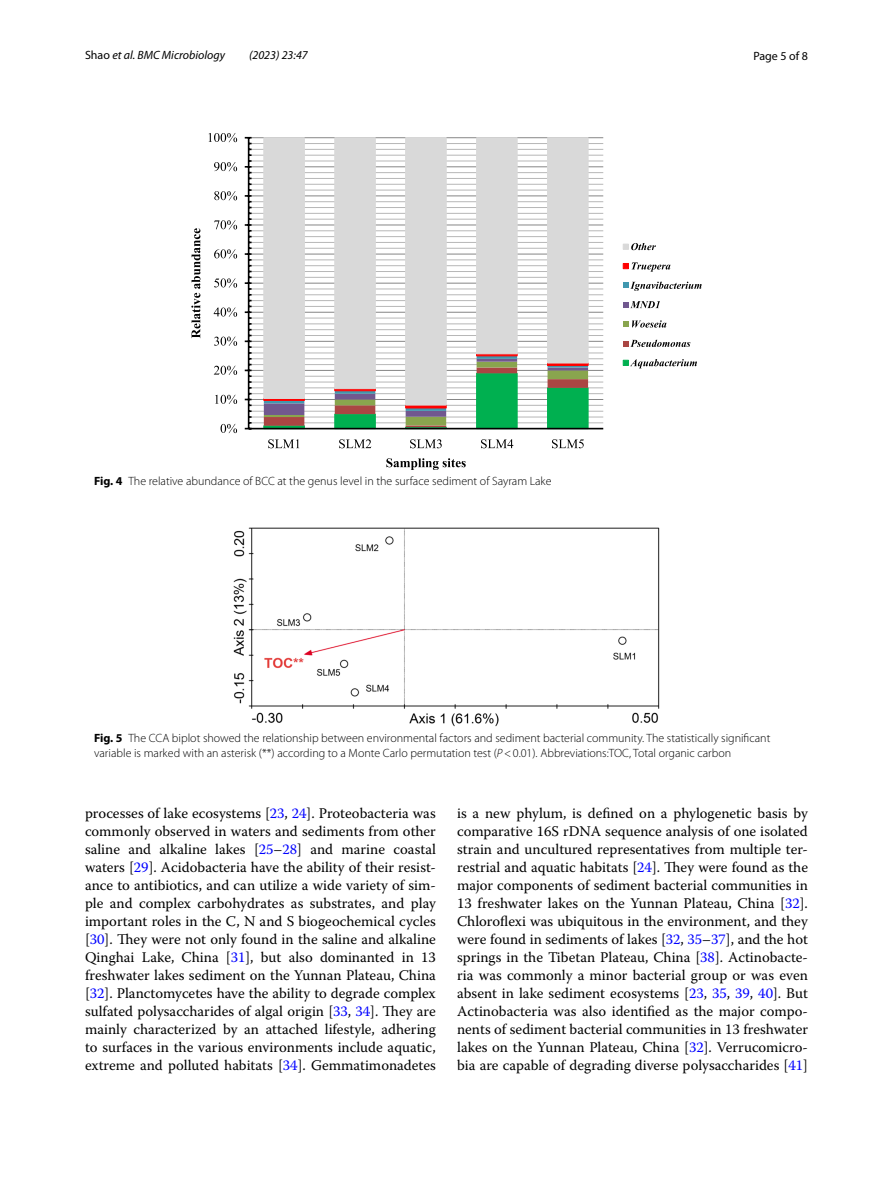
<style>
.page{position:relative;width:893px;height:1187px;background:#fff}
.page>*{position:absolute;margin:0;border:0;box-sizing:border-box;transform-origin:0 0}
.t1{font:14.7px/18px "Warnock Pro";color:#000;text-align:justify}
.t2{font:300 12px/15px "Myriad Pro";color:#000}
.t3{font:italic 12px "Myriad Pro";color:#000}
.t4{font:12px "Myriad Pro";color:#000}
.s1{font-style:normal}
.s2{font-weight:700}
.s3{font-style:italic}
.s4{color:#00f}
</style>
<div class="page">
<hr style="left:249px;top:422px;width:354px;height:1px;background:#b7b7b7">
<hr style="left:249px;top:416px;width:354px;height:1px;background:#b7b7b7">
<hr style="left:249px;top:410px;width:354px;height:1px;background:#b7b7b7">
<hr style="left:249px;top:405px;width:354px;height:1px;background:#b7b7b7">
<hr style="left:249px;top:393px;width:354px;height:1px;background:#b7b7b7">
<hr style="left:249px;top:387px;width:354px;height:1px;background:#b7b7b7">
<hr style="left:249px;top:381px;width:354px;height:1px;background:#b7b7b7">
<hr style="left:249px;top:376px;width:354px;height:1px;background:#b7b7b7">
<hr style="left:249px;top:364px;width:354px;height:1px;background:#b7b7b7">
<hr style="left:249px;top:358px;width:354px;height:1px;background:#b7b7b7">
<hr style="left:249px;top:352px;width:354px;height:1px;background:#b7b7b7">
<hr style="left:249px;top:346px;width:354px;height:1px;background:#b7b7b7">
<hr style="left:249px;top:335px;width:354px;height:1px;background:#b7b7b7">
<hr style="left:249px;top:329px;width:354px;height:1px;background:#b7b7b7">
<hr style="left:249px;top:323px;width:354px;height:1px;background:#b7b7b7">
<hr style="left:249px;top:317px;width:354px;height:1px;background:#b7b7b7">
<hr style="left:249px;top:306px;width:354px;height:1px;background:#b7b7b7">
<hr style="left:249px;top:300px;width:354px;height:1px;background:#b7b7b7">
<hr style="left:249px;top:294px;width:354px;height:1px;background:#b7b7b7">
<hr style="left:249px;top:288px;width:354px;height:1px;background:#b7b7b7">
<hr style="left:249px;top:277px;width:354px;height:1px;background:#b7b7b7">
<hr style="left:249px;top:271px;width:354px;height:1px;background:#b7b7b7">
<hr style="left:249px;top:265px;width:354px;height:1px;background:#b7b7b7">
<hr style="left:249px;top:259px;width:354px;height:1px;background:#b7b7b7">
<hr style="left:249px;top:248px;width:354px;height:1px;background:#b7b7b7">
<hr style="left:249px;top:242px;width:354px;height:1px;background:#b7b7b7">
<hr style="left:249px;top:236px;width:354px;height:1px;background:#b7b7b7">
<hr style="left:249px;top:230px;width:354px;height:1px;background:#b7b7b7">
<hr style="left:249px;top:219px;width:354px;height:1px;background:#b7b7b7">
<hr style="left:249px;top:213px;width:354px;height:1px;background:#b7b7b7">
<hr style="left:249px;top:207px;width:354px;height:1px;background:#b7b7b7">
<hr style="left:249px;top:201px;width:354px;height:1px;background:#b7b7b7">
<hr style="left:249px;top:189px;width:354px;height:1px;background:#b7b7b7">
<hr style="left:249px;top:184px;width:354px;height:1px;background:#b7b7b7">
<hr style="left:249px;top:178px;width:354px;height:1px;background:#b7b7b7">
<hr style="left:249px;top:172px;width:354px;height:1px;background:#b7b7b7">
<hr style="left:249px;top:160px;width:354px;height:1px;background:#b7b7b7">
<hr style="left:249px;top:155px;width:354px;height:1px;background:#b7b7b7">
<hr style="left:249px;top:149px;width:354px;height:1px;background:#b7b7b7">
<hr style="left:249px;top:143px;width:354px;height:1px;background:#b7b7b7">
<hr style="left:249px;top:399px;width:354px;height:1px;background:#868686">
<hr style="left:249px;top:370px;width:354px;height:1px;background:#868686">
<hr style="left:249px;top:341px;width:354px;height:1px;background:#868686">
<hr style="left:249px;top:312px;width:354px;height:1px;background:#868686">
<hr style="left:249px;top:282px;width:354px;height:1px;background:#868686">
<hr style="left:249px;top:253px;width:354px;height:1px;background:#868686">
<hr style="left:249px;top:224px;width:354px;height:1px;background:#868686">
<hr style="left:249px;top:195px;width:354px;height:1px;background:#868686">
<hr style="left:249px;top:166px;width:354px;height:1px;background:#868686">
<hr style="left:249px;top:137px;width:354px;height:1px;background:#868686">
<svg style="left:263px;top:406px;width:326px;height:22px"></svg>
<hr style="left:406px;top:408px;width:40px;height:3px;background:#4198af">
<hr style="left:405px;top:404px;width:42px;height:4px;background:#f00">
<svg style="left:263px;top:138px;width:326px;height:268px"></svg>
<svg style="left:245px;top:137px;width:7px;height:292px"></svg>
<hr style="left:249px;top:428px;width:354px;height:1px;background:#000">
<svg style="left:221px;top:424px;width:16px;height:9px"></svg>
<svg style="left:215px;top:395px;width:22px;height:9px"></svg>
<svg style="left:214px;top:365px;width:23px;height:10px"></svg>
<svg style="left:214px;top:336px;width:23px;height:10px"></svg>
<svg style="left:214px;top:307px;width:23px;height:10px"></svg>
<svg style="left:214px;top:278px;width:23px;height:9px"></svg>
<svg style="left:214px;top:249px;width:23px;height:9px"></svg>
<svg style="left:214px;top:220px;width:23px;height:9px"></svg>
<svg style="left:214px;top:191px;width:23px;height:9px"></svg>
<svg style="left:214px;top:162px;width:23px;height:9px"></svg>
<svg style="left:208px;top:133px;width:29px;height:9px"></svg>
<svg style="left:268px;top:439px;width:31px;height:9px"></svg>
<svg style="left:339px;top:439px;width:32px;height:9px"></svg>
<svg style="left:410px;top:439px;width:32px;height:9px"></svg>
<svg style="left:481px;top:439px;width:32px;height:9px"></svg>
<svg style="left:552px;top:439px;width:32px;height:9px"></svg>
<svg style="left:191px;top:228px;width:9px;height:110px"></svg>
<svg style="left:386px;top:458px;width:80px;height:12px"></svg>
<div style="left:623px;top:243px;width:6px;height:7px;background:#d9d9d9;border:1px solid #d9d9d9"></div>
<svg style="left:631px;top:243px;width:25px;height:7px"></svg>
<svg style="left:623px;top:262px;width:47px;height:9px"></svg>
<svg style="left:623px;top:281px;width:79px;height:10px"></svg>
<svg style="left:623px;top:301px;width:37px;height:7px"></svg>
<svg style="left:623px;top:320px;width:43px;height:7px"></svg>
<svg style="left:623px;top:340px;width:67px;height:7px"></svg>
<svg style="left:623px;top:359px;width:74px;height:9px"></svg>
<img style="left:234px;top:527px;width:425px;height:200px">
<p class="t3" style="left:85px;top:48px;width:142px"><span class="s1">Shao</span> et al. BMC Microbiology</p>
<p class="t3" style="left:249px;top:48px;width:60px">(2023) 23:47</p>
<p class="t4" style="left:753px;top:48px;width:56px">Page 5 of 8</p>
<p class="t2" style="left:94px;top:474px;width:459px"><span class="s2">Fig. 4</span> The relative abundance of BCC at the genus level in the surface sediment of Sayram Lake</p>
<p class="t2" style="left:94px;top:730px;width:678px"><span class="s2">Fig. 5</span> The CCA biplot showed the relationship between environmental factors and sediment bacterial community. The statistically significant variable is marked with an asterisk (**) according to a Monte Carlo permutation test (<span class="s3">P</span>&lt;0.01). Abbreviations:TOC, Total organic carbon</p>
<p class="t1" style="left:85px;top:804px;width:352px">processes of lake ecosystems [<span class="s4">23</span>, <span class="s4">24</span>]. Proteobacteria was commonly observed in waters and sediments from other saline and alkaline lakes [<span class="s4">25</span>–<span class="s4">28</span>] and marine coastal waters [<span class="s4">29</span>]. Acidobacteria have the ability of their resist&shy;ance to antibiotics, and can utilize a wide variety of sim&shy;ple and complex carbohydrates as substrates, and play important roles in the C, N and S biogeochemical cycles [<span class="s4">30</span>]. They were not only found in the saline and alkaline Qinghai Lake, China [<span class="s4">31</span>], but also dominanted in 13 freshwater lakes sediment on the Yunnan Plateau, China [<span class="s4">32</span>]. Planctomycetes have the ability to degrade complex sulfated polysaccharides of algal origin [<span class="s4">33</span>, <span class="s4">34</span>]. They are mainly characterized by an attached lifestyle, adhering to surfaces in the various environments include aquatic, extreme and polluted habitats [<span class="s4">34</span>]. Gemmatimonadetes</p>
<p class="t1" style="left:457px;top:804px;width:352px">is a new phylum, is defined on a phylogenetic basis by comparative 16S rDNA sequence analysis of one isolated strain and uncultured representatives from multiple ter&shy;restrial and aquatic habitats [<span class="s4">24</span>]. They were found as the major components of sediment bacterial communities in 13 freshwater lakes on the Yunnan Plateau, China [<span class="s4">32</span>].<br>Chloroflexi was ubiquitous in the environment, and they were found in sediments of lakes [<span class="s4">32</span>, <span class="s4">35</span>–<span class="s4">37</span>], and the hot springs in the Tibetan Plateau, China [<span class="s4">38</span>]. Actinobacte&shy;ria was commonly a minor bacterial group or was even absent in lake sediment ecosystems [<span class="s4">23</span>, <span class="s4">35</span>, <span class="s4">39</span>, <span class="s4">40</span>]. But Actinobacteria was also identified as the major compo&shy;nents of sediment bacterial communities in 13 freshwater lakes on the Yunnan Plateau, China [<span class="s4">32</span>]. Verrucomicro&shy;bia are capable of degrading diverse polysaccharides [<span class="s4">41</span>]</p>
</div>
